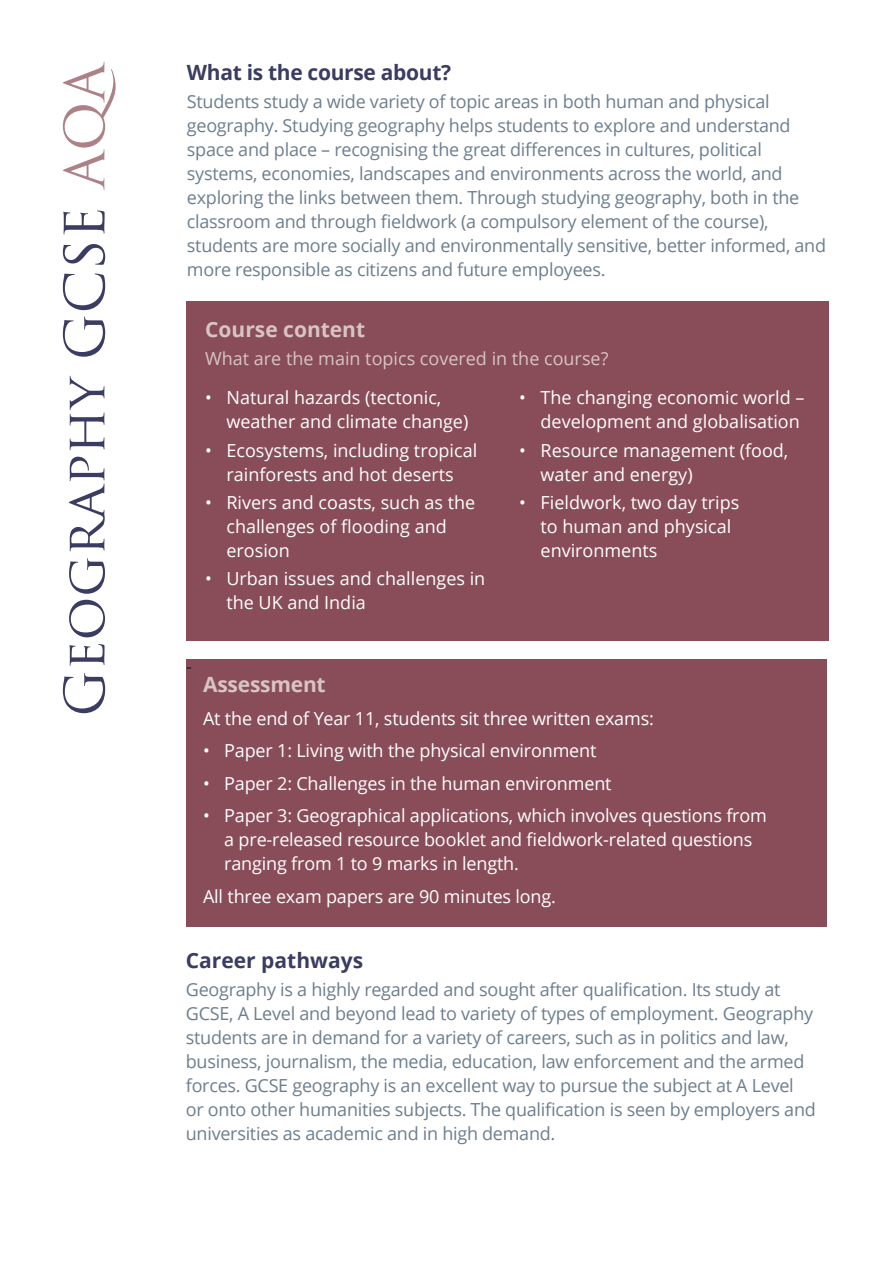
<style>
.page{position:relative;width:893px;height:1263px;background:#fff}
.page>*{position:absolute;margin:0;border:0;box-sizing:border-box;transform-origin:0 0}
.t1{font:54px "Trajan Pro";color:#3a3c62}
.t2{font:700 21px "Open Sans";letter-spacing:-.015em;color:#3a3c62}
.t3{font:700 21px "Open Sans";color:#d8c4c4}
.t4{font:18px/24px "Open Sans";letter-spacing:-.015em;color:#6c7e8e}
.t5{font:18px/24px "Open Sans";color:#fff}
.t6{font:18px "Open Sans";color:#d8c4c4}
.t7{font:18px "Open Sans";color:#231f20}
.s1{color:#ad8287}
</style>
<div class="page">
<div style="left:186px;top:302px;width:643px;height:339px;background:#884d59"></div>
<div style="left:186px;top:659px;width:641px;height:267px;background:#884d59"></div>
<h1 class="t1" style="left:50px;top:717px;width:658px;rotate:-90deg">Geography GCSE <span class="s1">AQA</span></h1>
<p class="t2" style="left:187px;top:57px;width:266px">What is the course about?</p>
<p class="t4" style="left:187px;top:89px;width:641px">Students study a wide variety of topic areas in both human and physical geography. Studying geography helps students to explore and understand space and place – recognising the great differences in cultures, political systems, economies, landscapes and environments across the world, and exploring the links between them. Through studying geography, both in the classroom and through fieldwork (a compulsory element of the course), students are more socially and environmentally sensitive, better informed, and more responsible as citizens and future employees.</p>
<p class="t3" style="left:205px;top:315px;width:162px">Course content</p>
<p class="t6" style="left:205px;top:346px;width:405px">What are the main topics covered in the course?</p>
<p class="t5" style="left:226px;top:385px;width:243px;text-indent:-21px">• Natural hazards (tectonic, weather and climate change)</p>
<p class="t5" style="left:205px;top:438px;width:274px;text-align:center">• Ecosystems, including tropical rainforests and hot deserts</p>
<p class="t5" style="left:226px;top:490px;width:250px;text-indent:-21px">• Rivers and coasts, such as the challenges of flooding and erosion</p>
<p class="t5" style="left:226px;top:566px;width:260px;text-indent:-21px">• Urban issues and challenges in the UK and India</p>
<p class="t5" style="left:519px;top:385px;width:287px;text-align:right">• The changing economic world – development and globalisation</p>
<p class="t5" style="left:541px;top:438px;width:249px;text-indent:-21px">• Resource management (food, water and energy)</p>
<p class="t5" style="left:541px;top:490px;width:200px;text-indent:-21px">• Fieldwork, two day trips to human and physical environments</p>
<p class="t7" style="left:186px;top:654px;width:7px">-</p>
<p class="t3" style="left:203px;top:670px;width:124px">Assessment</p>
<p class="t5" style="left:203px;top:706px;width:452px">At the end of Year 11, students sit three written exams:</p>
<p class="t5" style="left:203px;top:738px;width:395px">• Paper 1: Living with the physical environment</p>
<p class="t5" style="left:203px;top:771px;width:410px">• Paper 2: Challenges in the human environment</p>
<p class="t5" style="left:224px;top:803px;width:544px;text-indent:-21px">• Paper 3: Geographical applications, which involves questions from a pre-released resource booklet and fieldwork-related questions ranging from 1 to 9 marks in length.</p>
<p class="t5" style="left:203px;top:884px;width:354px">All three exam papers are 90 minutes long.</p>
<p class="t2" style="left:186px;top:945px;width:179px">Career pathways</p>
<p class="t4" style="left:186px;top:977px;width:631px">Geography is a highly regarded and sought after qualification. Its study at GCSE, A Level and beyond lead to variety of types of employment. Geography students are in demand for a variety of careers, such as in politics and law, business, journalism, the media, education, law enforcement and the armed forces. GCSE geography is an excellent way to pursue the subject at A Level or onto other humanities subjects. The qualification is seen by employers and universities as academic and in high demand.</p>
</div>
